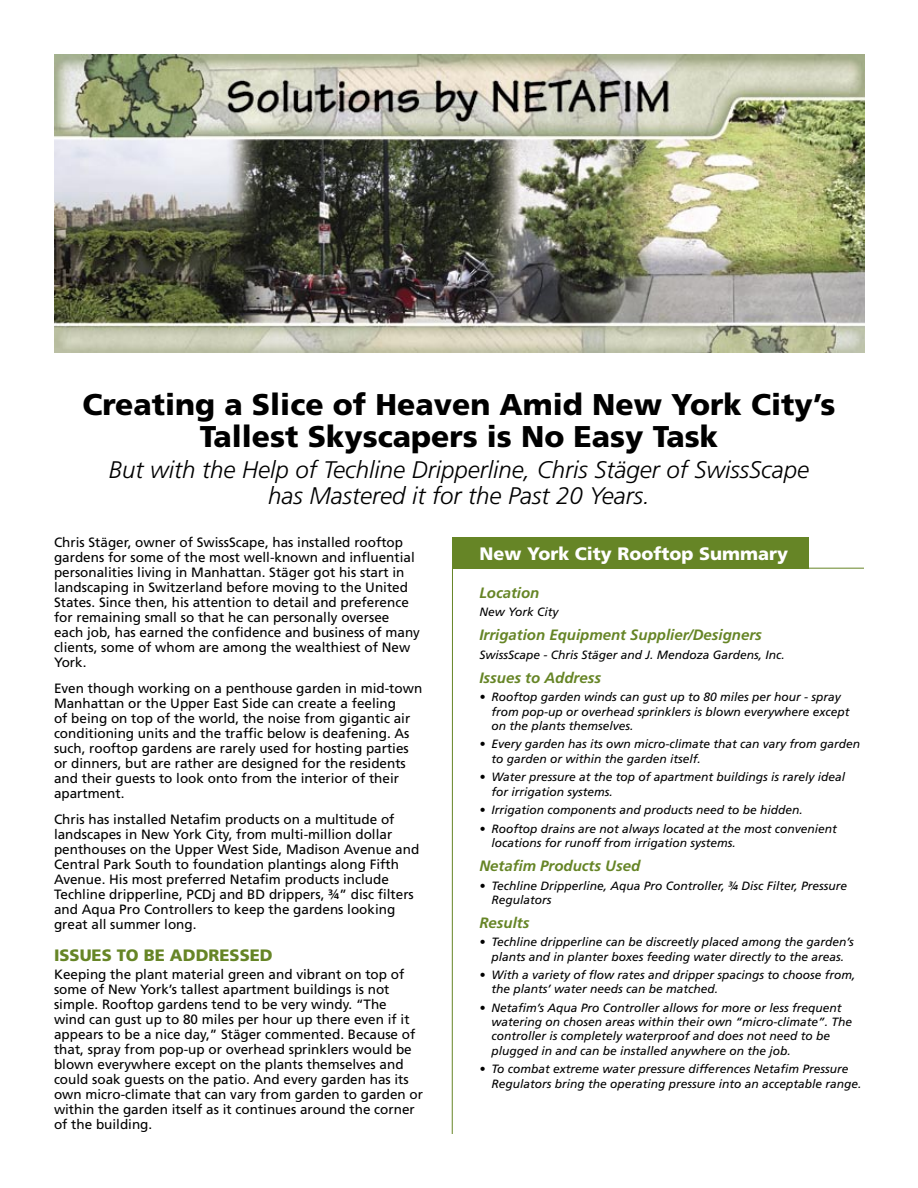
<style>
.page{position:relative;width:918px;height:1188px;background:#fff}
.page>*{position:absolute;margin:0;border:0;box-sizing:border-box;transform-origin:0 0}
.t1{font:900 30px "Frutiger";color:#000}
.t2{font:italic 300 24px "Frutiger";color:#000}
.t3{font:900 18px "Frutiger";color:#fff}
.t4{font:900 16.5px "Frutiger";color:#668526}
.t5{font:italic 700 15px "Frutiger";color:#668526}
.Text{font:13.5px/15px "Frutiger";color:#000}
.t6{font:italic 12px/14.2px "Frutiger";color:#000}
</style>
<div class="page">
<img style="left:54px;top:54px;width:810px;height:298px">
<div style="left:452px;top:537px;width:357px;height:31px;background:#668526"></div>
<svg style="left:451px;top:567px;width:413px;height:567px"></svg>
<p class="t1" style="left:82px;top:387px;width:755px">Creating a Slice of Heaven Amid New York City’s</p>
<p class="t1" style="left:200px;top:418px;width:520px">Tallest Skyscapers is No Easy Task</p>
<p class="t2" style="left:109px;top:456px;width:702px">But with the Help of Techline Dripperline, Chris Stäger of SwissScape</p>
<p class="t2" style="left:268px;top:482px;width:383px">has Mastered it for the Past 20 Years.</p>
<p class="Text" style="left:54px;top:535px;width:368px">Chris Stäger, owner of SwissScape, has installed rooftop gardens for some of the most well-known and influential personalities living in Manhattan. Stäger got his start in landscaping in Switzerland before moving to the United States. Since then, his attention to detail and preference for remaining small so that he can personally oversee each job, has earned the confidence and business of many clients, some of whom are among the wealthiest of New York.</p>
<p class="Text" style="left:54px;top:681px;width:370px">Even though working on a penthouse garden in mid-town Manhattan or the Upper East Side can create a feeling<br>of being on top of the world, the noise from gigantic air conditioning units and the traffic below is deafening. As such, rooftop gardens are rarely used for hosting parties or dinners, but are rather are designed for the residents and their guests to look onto from the interior of their apartment.</p>
<p class="Text" style="left:54px;top:811px;width:367px">Chris has installed Netafim products on a multitude of landscapes in New York City, from multi-million dollar penthouses on the Upper West Side, Madison Avenue and Central Park South to foundation plantings along Fifth Avenue. His most preferred Netafim products include Techline dripperline, PCDj and BD drippers, ¾” disc filters and Aqua Pro Controllers to keep the gardens looking great all summer long.</p>
<p class="t4" style="left:54px;top:945px;width:220px">ISSUES TO BE ADDRESSED</p>
<p class="Text" style="left:54px;top:967px;width:371px">Keeping the plant material green and vibrant on top of some of New York’s tallest apartment buildings is not simple. Rooftop gardens tend to be very windy. “The<br>wind can gust up to 80 miles per hour up there even if it appears to be a nice day,” Stäger commented. Because of that, spray from pop-up or overhead sprinklers would be blown everywhere except on the plants themselves and could soak guests on the patio. And every garden has its own micro-climate that can vary from garden to garden or within the garden itself as it continues around the corner of the building.</p>
<p class="t3" style="left:480px;top:543px;width:310px">New York City Rooftop Summary</p>
<p class="t5" style="left:479px;top:584px;width:62px">Location</p>
<p class="t6" style="left:479px;top:605px;width:81px">New York City</p>
<p class="t5" style="left:479px;top:626px;width:284px">Irrigation Equipment Supplier/Designers</p>
<p class="t6" style="left:479px;top:648px;width:307px">SwissScape - Chris Stäger and J. Mendoza Gardens, Inc.</p>
<p class="t5" style="left:479px;top:669px;width:123px">Issues to Address</p>
<p class="t6" style="left:491px;top:690px;width:360px;text-indent:-12px">• Rooftop garden winds can gust up to 80 miles per hour - spray from pop-up or overhead sprinklers is blown everywhere except on the plants themselves.</p>
<p class="t6" style="left:491px;top:737px;width:370px;text-indent:-12px">• Every garden has its own micro-climate that can vary from garden to garden or within the garden itself.</p>
<p class="t6" style="left:491px;top:770px;width:355px;text-indent:-12px">• Water pressure at the top of apartment buildings is rarely ideal for irrigation systems.</p>
<p class="t6" style="left:479px;top:803px;width:325px">• Irrigation components and products need to be hidden.</p>
<p class="t6" style="left:491px;top:821px;width:347px;text-indent:-12px">• Rooftop drains are not always located at the most convenient locations for runoff from irrigation systems.</p>
<p class="t5" style="left:479px;top:857px;width:162px">Netafim Products Used</p>
<p class="t6" style="left:491px;top:878px;width:357px;text-indent:-12px">• Techline Dripperline, Aqua Pro Controller, ¾ Disc Filter, Pressure<br>Regulators</p>
<p class="t5" style="left:479px;top:914px;width:51px">Results</p>
<p class="t6" style="left:479px;top:935px;width:376px;text-align:center">• Techline dripperline can be discreetly placed among the garden’s plants and in planter boxes feeding water directly to the areas.</p>
<p class="t6" style="left:491px;top:968px;width:366px;text-indent:-12px">• With a variety of flow rates and dripper spacings to choose from, the plants’ water needs can be matched.</p>
<p class="t6" style="left:491px;top:1001px;width:362px;text-indent:-12px">• Netafim’s Aqua Pro Controller allows for more or less frequent watering on chosen areas within their own “micro-climate”. The controller is completely waterproof and does not need to be plugged in and can be installed anywhere on the job.</p>
<p class="t6" style="left:491px;top:1062px;width:372px;text-indent:-12px">• To combat extreme water pressure differences Netafim Pressure<br>Regulators bring the operating pressure into an acceptable range.</p>
</div>
